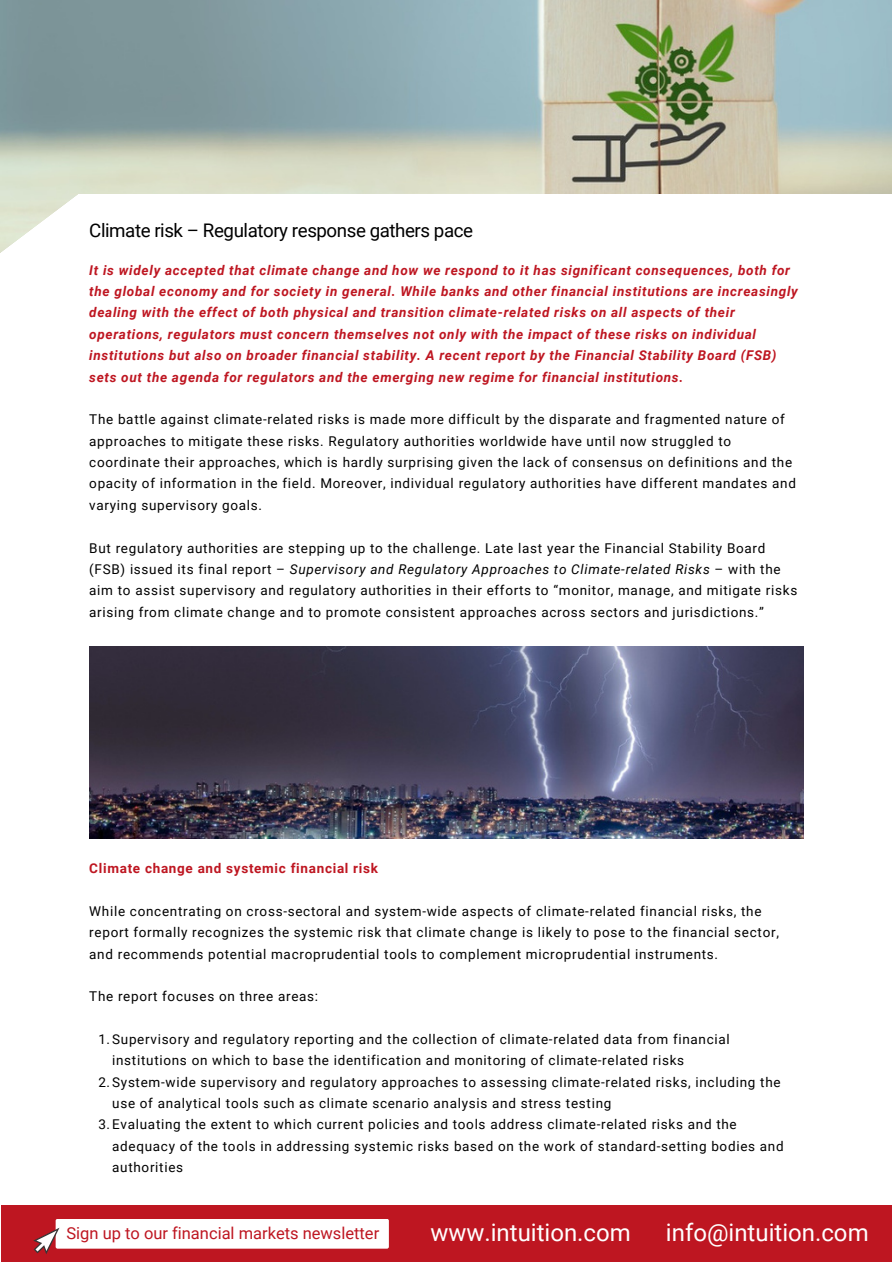
<style>
.page{position:relative;width:893px;height:1264px;background:#fff}
.page>*{position:absolute;margin:0;border:0;box-sizing:border-box;transform-origin:0 0}
.t1{font:24px "Roboto";color:#fff}
.t2{font:18.75px "Roboto";letter-spacing:-.02em;color:#000}
.t3{font:16.5px "Roboto";color:#be1621}
.t4{font:13.5px/21.3px "Roboto";letter-spacing:.055em;color:#000}
.t5{font:italic 700 13.5px/21.3px "Roboto";letter-spacing:.05em;color:#be1621}
.t6{font:700 13.5px "Roboto";letter-spacing:.05em;color:#be1621}
.s1{font-style:italic}
</style>
<div class="page">
<img style="left:0;top:0;width:891px;height:194px">
<svg style="left:0;top:194px;width:78px;height:59px"></svg>
<div style="left:1px;top:1204px;width:890px;height:57px;background:#be1621"></div>
<div style="left:56px;top:1218px;width:333px;height:30px;background:#fff;border-radius:2px"></div>
<svg style="left:33px;top:1227px;width:34px;height:27px"></svg>
<img style="left:89px;top:646px;width:714px;height:193px">
<h2 class="t2" style="left:89px;top:220px;width:385px">Climate risk – Regulatory response gathers pace</h2>
<p class="t5" style="left:89px;top:259px;width:710px">It is widely accepted that climate change and how we respond to it has significant consequences, both for the global economy and for society in general. While banks and other financial institutions are increasingly dealing with the effect of both physical and transition climate-related risks on all aspects of their operations, regulators must concern themselves not only with the impact of these risks on individual institutions but also on broader financial stability. A recent report by the Financial Stability Board (FSB) sets out the agenda for regulators and the emerging new regime for financial institutions.</p>
<p class="t4" style="left:89px;top:409px;width:708px">The battle against climate-related risks is made more difficult by the disparate and fragmented nature of approaches to mitigate these risks. Regulatory authorities worldwide have until now struggled to coordinate their approaches, which is hardly surprising given the lack of consensus on definitions and the opacity of information in the field. Moreover, individual regulatory authorities have different mandates and varying supervisory goals.</p>
<p class="t4" style="left:89px;top:537px;width:709px">But regulatory authorities are stepping up to the challenge. Late last year the Financial Stability Board (FSB) issued its final report – <span class="s1">Supervisory and Regulatory Approaches to Climate-related Risks</span> – with the aim to assist supervisory and regulatory authorities in their efforts to “monitor, manage, and mitigate risks arising from climate change and to promote consistent approaches across sectors and jurisdictions.”</p>
<p class="t6" style="left:89px;top:860px;width:290px">Climate change and systemic financial risk</p>
<p class="t4" style="left:89px;top:900px;width:691px">While concentrating on cross-sectoral and system-wide aspects of climate-related financial risks, the report formally recognizes the systemic risk that climate change is likely to pose to the financial sector, and recommends potential macroprudential tools to complement microprudential instruments.</p>
<p class="t4" style="left:89px;top:985px;width:230px">The report focuses on three areas:</p>
<p class="t4" style="left:98px;top:1028px;width:633px">1.Supervisory and regulatory reporting and the collection of climate-related data from financial</p>
<p class="t4" style="left:112px;top:1050px;width:573px">institutions on which to base the identification and monitoring of climate-related risks</p>
<p class="t4" style="left:98px;top:1071px;width:683px">2.System-wide supervisory and regulatory approaches to assessing climate-related risks, including the</p>
<p class="t4" style="left:112px;top:1092px;width:500px">use of analytical tools such as climate scenario analysis and stress testing</p>
<p class="t4" style="left:98px;top:1114px;width:640px">3.Evaluating the extent to which current policies and tools address climate-related risks and the</p>
<p class="t4" style="left:112px;top:1135px;width:673px">adequacy of the tools in addressing systemic risks based on the work of standard-setting bodies and</p>
<p class="t4" style="left:112px;top:1156px;width:72px">authorities</p>
<p class="t3" style="left:66px;top:1223px;width:314px">Sign up to our financial markets newsletter</p>
<h1 class="t1" style="left:430px;top:1218px;width:202px">www.intuition.com</h1>
<h1 class="t1" style="left:666px;top:1218px;width:204px">info@intuition.com</h1>
</div>
